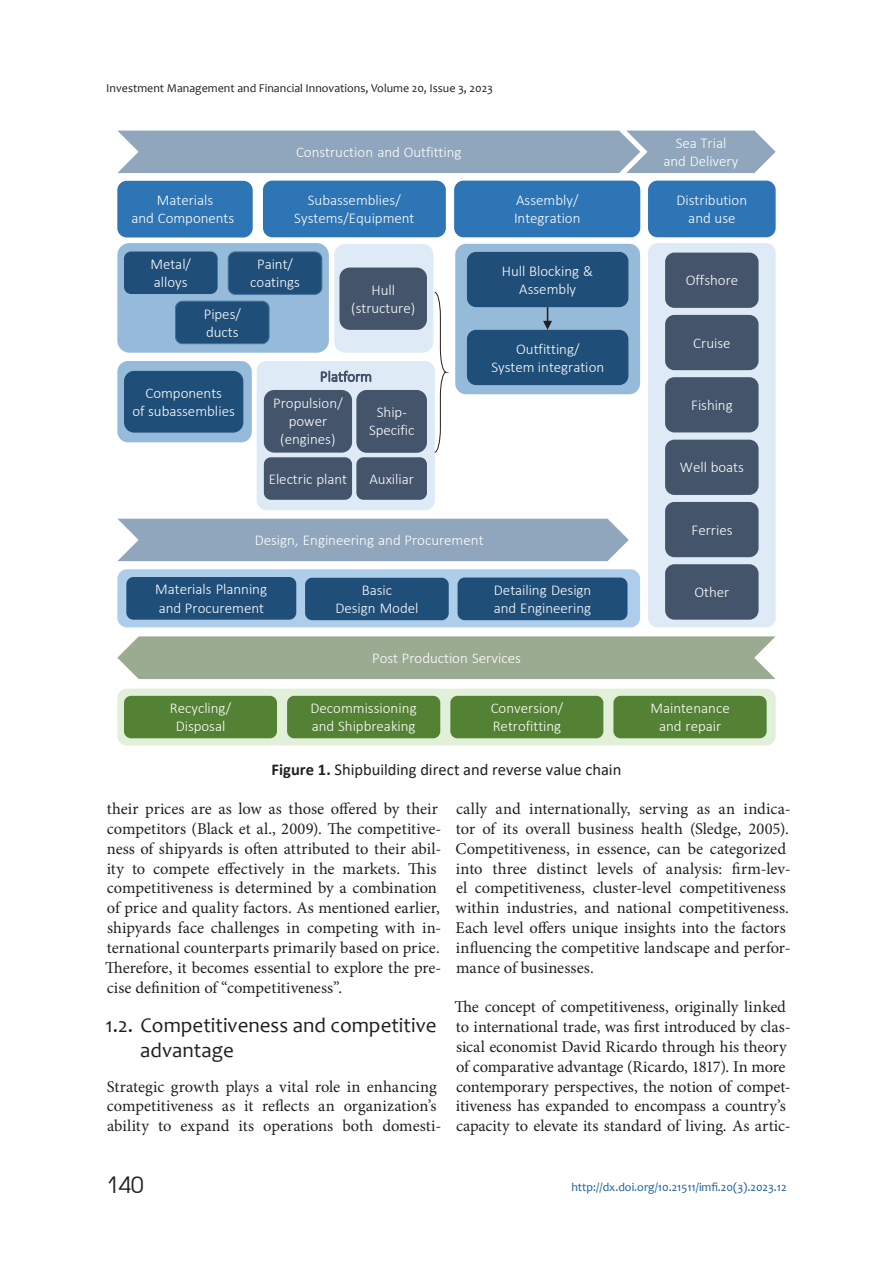
<style>
.page{position:relative;width:893px;height:1263px;background:#fff}
.page>*{position:absolute;margin:0;border:0;box-sizing:border-box;transform-origin:0 0}
.t1{font:22.5px "Avant Garde Gothic C";color:#231f20}
.t2{font:21px/25.2px "Candara";color:#231f20}
.t3{font:16.5px/19.8px "Minion Pro";color:#231f20}
.t4{font:16.5px "Calibri";letter-spacing:-.005em;color:#231f20}
.t5{font:300 15px/18px "Calibri";color:#fff;text-align:center}
.t6{font:300 15px "Calibri";color:#44546a}
.t7{font:12px "Candara";color:#231f20}
.t8{font:12px "Candara";color:#175d9e}
.s1{font-weight:700}
</style>
<div class="page">
<div style="left:257px;top:361px;width:178px;height:149px;background:#deebf6;border-radius:10px"></div>
<svg style="left:321px;top:371px;width:50px;height:11px"></svg>
<div style="left:334px;top:244px;width:99px;height:109px;background:#deebf6;border-radius:11px"></div>
<div style="left:117px;top:569px;width:523px;height:58px;background:#5b9bd5;border-radius:10px;opacity:.5"></div>
<div style="left:305px;top:578px;width:144px;height:42px;background:#1f4e79;border-radius:7px"></div>
<div style="left:117px;top:519px;width:512px;height:42px;background:#8fa6bc"></div>
<div style="left:263px;top:181px;width:183px;height:56px;background:#2e75b6;border-radius:9px"></div>
<div style="left:454px;top:181px;width:186px;height:56px;background:#2e75b6;border-radius:9px"></div>
<div style="left:117px;top:243px;width:212px;height:110px;background:#96bada;border-radius:12px"></div>
<div style="left:117px;top:361px;width:135px;height:81px;background:#96bada;border-radius:11px"></div>
<div style="left:455px;top:244px;width:185px;height:150px;background:#2e75b6;border-radius:11px;opacity:.5"></div>
<div style="left:124px;top:252px;width:94px;height:42px;background:#1f4e79;border-radius:7px"></div>
<div style="left:175px;top:301px;width:94px;height:43px;background:#1f4e79;border-radius:7px"></div>
<div style="left:175px;top:301px;width:94px;height:43px;border:1px solid #41719c;border-radius:7px"></div>
<div style="left:228px;top:252px;width:94px;height:42px;background:#1f4e79;border-radius:7px"></div>
<div style="left:228px;top:252px;width:94px;height:43px;border:1px solid #41719c;border-radius:7px"></div>
<div style="left:124px;top:371px;width:119px;height:62px;background:#1f4e79;border-radius:10px"></div>
<div style="left:264px;top:390px;width:88px;height:63px;background:#44546a;border-radius:10px"></div>
<div style="left:356px;top:457px;width:71px;height:43px;background:#44546a;border-radius:7px"></div>
<div style="left:264px;top:457px;width:88px;height:43px;background:#44546a;border-radius:7px"></div>
<div style="left:356px;top:390px;width:71px;height:63px;background:#44546a;border-radius:10px"></div>
<div style="left:467px;top:252px;width:161px;height:55px;background:#1f4e79;border-radius:9px"></div>
<div style="left:467px;top:330px;width:161px;height:55px;background:#1f4e79;border-radius:9px"></div>
<div style="left:648px;top:181px;width:128px;height:56px;background:#2e75b6;border-radius:9px"></div>
<div style="left:117px;top:131px;width:659px;height:42px;background:#8fa6bc"></div>
<svg style="left:434px;top:291px;width:13px;height:162px"></svg>
<svg style="left:543px;top:307px;width:9px;height:23px"></svg>
<div style="left:339px;top:268px;width:88px;height:62px;background:#44546a;border-radius:10px"></div>
<div style="left:117px;top:636px;width:659px;height:43px;background:#9bab91"></div>
<div style="left:126px;top:577px;width:170px;height:43px;background:#1f4e79;border-radius:7px"></div>
<div style="left:458px;top:577px;width:169px;height:43px;background:#1f4e79;border-radius:7px"></div>
<div style="left:117px;top:689px;width:659px;height:56px;background:#c5e0b4;border-radius:9px;opacity:.5"></div>
<div style="left:613px;top:696px;width:154px;height:42px;background:#548235;border-radius:7px"></div>
<div style="left:450px;top:696px;width:153px;height:42px;background:#548235;border-radius:7px"></div>
<div style="left:287px;top:696px;width:153px;height:42px;background:#548235;border-radius:7px"></div>
<div style="left:124px;top:696px;width:153px;height:42px;background:#548235;border-radius:7px"></div>
<div style="left:648px;top:243px;width:128px;height:384px;background:#deebf6;border-radius:10px"></div>
<div style="left:665px;top:253px;width:93px;height:55px;background:#44546a;border-radius:9px"></div>
<div style="left:665px;top:315px;width:93px;height:55px;background:#44546a;border-radius:9px"></div>
<div style="left:665px;top:377px;width:93px;height:55px;background:#44546a;border-radius:9px"></div>
<div style="left:665px;top:440px;width:93px;height:55px;background:#44546a;border-radius:9px"></div>
<div style="left:665px;top:502px;width:93px;height:55px;background:#44546a;border-radius:9px"></div>
<div style="left:117px;top:181px;width:136px;height:56px;background:#2e75b6;border-radius:9px"></div>
<div style="left:665px;top:564px;width:93px;height:56px;background:#44546a;border-radius:9px"></div>
<p class="t7" style="left:106px;top:83px;width:388px">Investment Management and Financial Innovations, Volume 20, Issue 3, 2023</p>
<p class="t5" style="left:131px;top:192px;width:104px">Materials<br>and Components</p>
<p class="t5" style="left:296px;top:144px;width:167px">Construction and Outfitting</p>
<p class="t5" style="left:294px;top:192px;width:122px">Subassemblies/<br>Systems/Equipment</p>
<p class="t5" style="left:514px;top:192px;width:68px;text-align:left">Assembly/<br>Integration</p>
<p class="t5" style="left:150px;top:256px;width:42px;text-align:left">Metal/ alloys</p>
<p class="t5" style="left:204px;top:306px;width:39px;text-align:left">Pipes/ ducts</p>
<p class="t5" style="left:250px;top:256px;width:51px">Paint/ coatings</p>
<p class="t5" style="left:351px;top:282px;width:66px">Hull (structure)</p>
<p class="t6" style="left:320px;top:371px;width:54px">Platform</p>
<p class="t5" style="left:502px;top:263px;width:93px">Hull Blocking &amp;<br>Assembly</p>
<p class="t5" style="left:491px;top:341px;width:114px">Outfitting/<br>System integration</p>
<p class="t5" style="left:132px;top:385px;width:104px">Components<br>of subassemblies</p>
<p class="t5" style="left:273px;top:395px;width:71px">Propulsion/ power (engines)</p>
<p class="t5" style="left:269px;top:471px;width:80px">Electric plant</p>
<p class="t5" style="left:369px;top:471px;width:46px">Auxiliar</p>
<p class="t5" style="left:369px;top:404px;width:47px">Ship-<br>Specific</p>
<p class="t5" style="left:255px;top:532px;width:230px">Design, Engineering and Procurement</p>
<p class="t5" style="left:155px;top:581px;width:113px;text-align:left">Materials Planning and Procurement</p>
<p class="t5" style="left:494px;top:582px;width:99px;text-align:left">Detailing Design and Engineering</p>
<p class="t5" style="left:335px;top:582px;width:85px">Basic<br>Design Model</p>
<p class="t5" style="left:170px;top:700px;width:63px">Recycling/<br>Disposal</p>
<p class="t5" style="left:372px;top:650px;width:150px">Post Production Services</p>
<p class="t5" style="left:311px;top:700px;width:108px;text-align:left">Decommissioning and Shipbreaking</p>
<p class="t5" style="left:491px;top:700px;width:74px;text-align:left">Conversion/<br>Retrofitting</p>
<p class="t4" style="left:272px;top:763px;width:351px"><span class="s1">Figure 1.</span> Shipbuilding direct and reverse value chain</p>
<p class="t5" style="left:663px;top:135px;width:76px">Sea Trial and Delivery</p>
<p class="t5" style="left:677px;top:192px;width:72px">Distribution and use</p>
<p class="t5" style="left:686px;top:272px;width:54px">Offshore</p>
<p class="t5" style="left:693px;top:335px;width:39px">Cruise</p>
<p class="t5" style="left:691px;top:397px;width:43px">Fishing</p>
<p class="t5" style="left:680px;top:459px;width:65px">Well boats</p>
<p class="t5" style="left:691px;top:522px;width:43px">Ferries</p>
<p class="t5" style="left:695px;top:584px;width:36px">Other</p>
<p class="t5" style="left:650px;top:700px;width:81px">Maintenance and repair</p>
<p class="t3" style="left:105px;top:801px;width:338px">their prices are as low as those offered by their competitors (Black et al., 2009). The competitive&shy;ness of shipyards is often attributed to their abil&shy;ity to compete effectively in the markets. This competitiveness is determined by a combination of price and quality factors. As mentioned earlier, shipyards face challenges in competing with in&shy;ternational counterparts primarily based on price.<br>Therefore, it becomes essential to explore the pre&shy;cise definition of “competitiveness”.</p>
<p class="t2" style="left:140px;top:1015px;width:298px;text-indent:-35px">1.2. Competitiveness and competitive advantage</p>
<p class="t3" style="left:107px;top:1078px;width:336px">Strategic growth plays a vital role in enhancing competitiveness as it reflects an organization’s ability to expand its operations both domesti-</p>
<p class="t3" style="left:455px;top:801px;width:337px">cally and internationally, serving as an indica&shy;tor of its overall business health (Sledge, 2005).<br>Competitiveness, in essence, can be categorized into three distinct levels of analysis: firm-lev&shy;el competitiveness, cluster-level competitiveness within industries, and national competitiveness.<br>Each level offers unique insights into the factors influencing the competitive landscape and perfor&shy;mance of businesses.</p>
<p class="t3" style="left:454px;top:999px;width:338px">The concept of competitiveness, originally linked to international trade, was first introduced by clas&shy;sical economist David Ricardo through his theory of comparative advantage (Ricardo, 1817). In more contemporary perspectives, the notion of compet&shy;itiveness has expanded to encompass a country’s capacity to elevate its standard of living. As artic-</p>
<h1 class="t1" style="left:106px;top:1172px;width:39px">140</h1>
<p class="t8" style="left:571px;top:1179px;width:217px">http://dx.doi.org/10.21511/imfi.20(3).2023.12</p>
</div>
